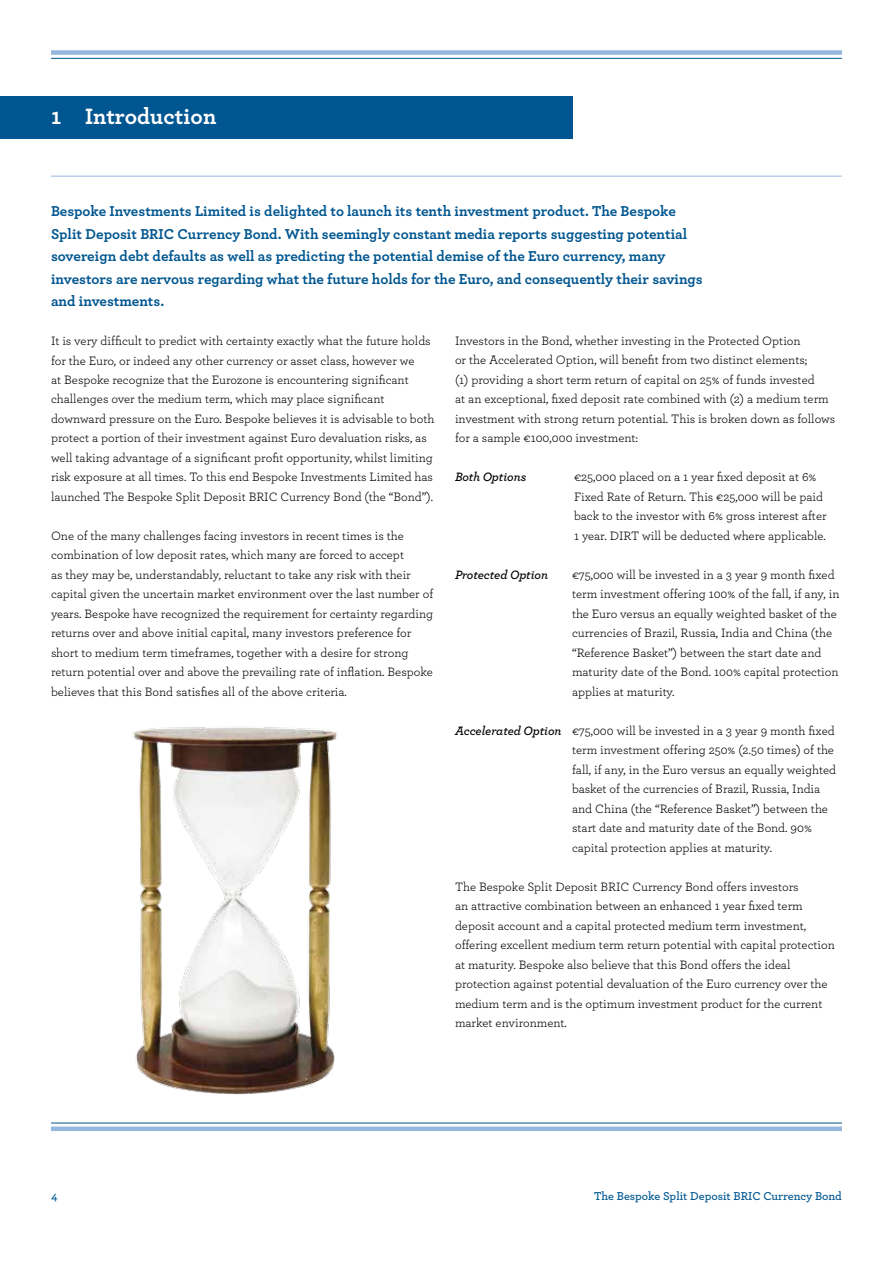
<style>
.page{position:relative;width:893px;height:1263px;background:#fff}
.page>*{position:absolute;margin:0;border:0;box-sizing:border-box;transform-origin:0 0}
.t1{font:700 23.25px "Archer";color:#fff}
.t2{font:700 15px/22.5px "Archer";color:#005690}
.t3{font:12.75px/19.5px "Archer";color:#000}
.t4{font:italic 600 12.75px "Archer";letter-spacing:-.005em;color:#000}
.t5{font:600 12px "Archer";color:#005690}
.s1{font-weight:600;font-style:italic}
</style>
<div class="page">
<div style="left:51px;top:1126px;width:791px;height:5px;background:#95b7dd"></div>
<hr style="left:51px;top:1123px;width:791px;height:1px;background:#005690">
<div style="left:51px;top:50px;width:791px;height:5px;background:#95b7dd"></div>
<hr style="left:51px;top:58px;width:791px;height:1px;background:#005690">
<hr style="left:51px;top:176px;width:791px;height:1px;background:#95b7dd">
<div style="left:0;top:96px;width:573px;height:42px;background:#005690"></div>
<img style="left:70px;top:726px;width:332px;height:401px">
<h1 class="t1" style="left:51px;top:102px;width:167px">1 Introduction</h1>
<p class="t2" style="left:51px;top:199px;width:653px">Bespoke Investments Limited is delighted to launch its tenth investment product. The Bespoke Split Deposit BRIC Currency Bond. With seemingly constant media reports suggesting potential sovereign debt defaults as well as predicting the potential demise of the Euro currency, many investors are nervous regarding what the future holds for the Euro, and consequently their savings and investments.</p>
<p class="t3" style="left:51px;top:331px;width:385px">It is very difficult to predict with certainty exactly what the future holds for the Euro, or indeed any other currency or asset class, however we<br>at Bespoke recognize that the Eurozone is encountering significant challenges over the medium term, which may place significant downward pressure on the Euro. Bespoke believes it is advisable to both protect a portion of their investment against Euro devaluation risks, as well taking advantage of a significant profit opportunity, whilst limiting risk exposure at all times. To this end Bespoke Investments Limited has launched The Bespoke Split Deposit BRIC Currency Bond (the “Bond”).</p>
<p class="t3" style="left:51px;top:526px;width:384px">One of the many challenges facing investors in recent times is the combination of low deposit rates, which many are forced to accept<br>as they may be, understandably, reluctant to take any risk with their capital given the uncertain market environment over the last number of years. Bespoke have recognized the requirement for certainty regarding returns over and above initial capital, many investors preference for short to medium term timeframes, together with a desire for strong return potential over and above the prevailing rate of inflation. Bespoke believes that this Bond satisfies all of the above criteria.</p>
<p class="t3" style="left:455px;top:331px;width:382px">Investors in the Bond, whether investing in the Protected Option<br>or the Accelerated Option, will benefit from two distinct elements;<br>(1) providing a short term return of capital on 25% of funds invested<br>at an exceptional, fixed deposit rate combined with (2) a medium term investment with strong return potential. This is broken down as follows for a sample €100,000 investment:</p>
<p class="t4" style="left:455px;top:469px;width:73px">Both Options</p>
<p class="t3" style="left:574px;top:467px;width:254px">€25,000 placed on a 1 year fixed deposit at 6% Fixed Rate of Return. This €25,000 will be paid back to the investor with 6% gross interest after 1 year. DIRT will be deducted where applicable.</p>
<p class="t4" style="left:455px;top:567px;width:95px">Protected Option</p>
<p class="t3" style="left:572px;top:565px;width:269px">€75,000 will be invested in a 3 year 9 month fixed term investment offering 100% of the fall, if any, in the Euro versus an equally weighted basket of the currencies of Brazil, Russia, India and China (the “Reference Basket”) between the start date and maturity date of the Bond. 100% capital protection applies at maturity.</p>
<p class="t3" style="left:572px;top:720px;width:266px;text-indent:-117px"><span class="s1">Accelerated Option</span> €75,000 will be invested in a 3 year 9 month fixed term investment offering 250% (2.50 times) of the fall, if any, in the Euro versus an equally weighted basket of the currencies of Brazil, Russia, India and China (the “Reference Basket”) between the start date and maturity date of the Bond. 90% capital protection applies at maturity.</p>
<p class="t3" style="left:455px;top:876px;width:381px">The Bespoke Split Deposit BRIC Currency Bond offers investors<br>an attractive combination between an enhanced 1 year fixed term deposit account and a capital protected medium term investment, offering excellent medium term return potential with capital protection at maturity. Bespoke also believe that this Bond offers the ideal protection against potential devaluation of the Euro currency over the medium term and is the optimum investment product for the current market environment.</p>
<p class="t5" style="left:51px;top:1189px;width:8px">4</p>
<p class="t5" style="left:594px;top:1189px;width:249px">The Bespoke Split Deposit BRIC Currency Bond</p>
</div>
